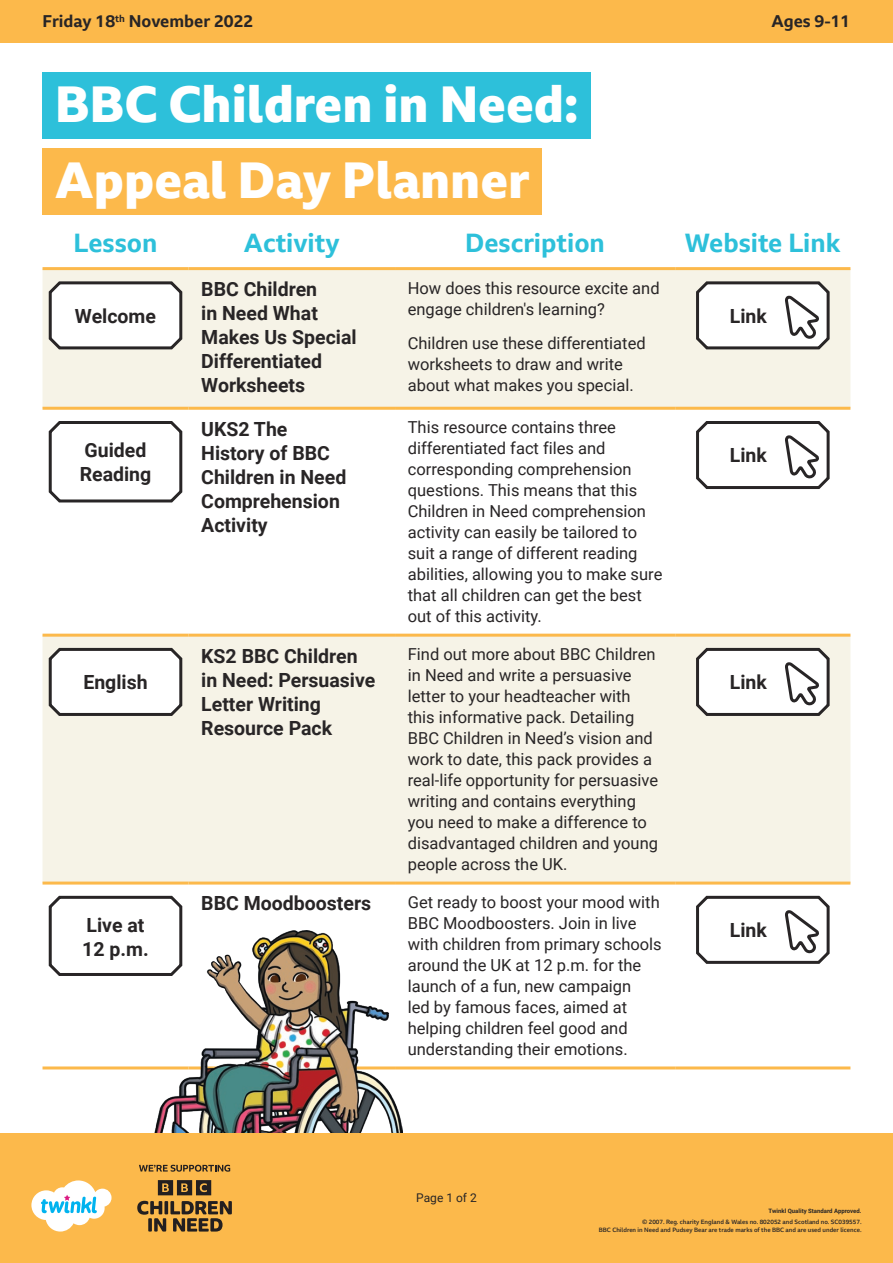
<style>
.page{position:relative;width:893px;height:1263px;background:#fff}
.page>*{position:absolute;margin:0;border:0;box-sizing:border-box;transform-origin:0 0}
.Heading_2_with_Borde{font:800 49.5px "BBC Reith Sans";color:#fff}
.Heading_2{font:700 25.5px "BBC Reith Sans";color:#2dc0da}
.Heading_3{font:700 19.5px/24px "Roboto";color:#282526}
.Adult_Body_Copy{font:16.5px/21px "Roboto";color:#282526}
.t1{font:700 16.5px "BBC Reith Sans";color:#282526}
.t2{font:12px "Roboto";color:#282526}
.t3{font:500 6px/7.2px "BBC Reith Sans";color:#282526;text-align:right}
.t4{font:700 6px "Roboto";color:#282526}
</style>
<div class="page">
<div style="left:43px;top:72px;width:548px;height:66px;background:#2dc0da"></div>
<div style="left:43px;top:148px;width:499px;height:67px;background:#fcb94b"></div>
<div style="left:43px;top:270px;width:807px;height:137px;background:#f6f3e7"></div>
<div style="left:43px;top:633px;width:807px;height:252px;background:#f6f3e7"></div>
<hr style="left:43px;top:267px;width:146px;height:3px;background:#fcb94b">
<hr style="left:189px;top:267px;width:206px;height:3px;background:#fcb94b">
<hr style="left:395px;top:267px;width:280px;height:3px;background:#fcb94b">
<hr style="left:675px;top:267px;width:175px;height:3px;background:#fcb94b">
<hr style="left:43px;top:407px;width:146px;height:3px;background:#fcb94b">
<hr style="left:189px;top:407px;width:206px;height:3px;background:#fcb94b">
<hr style="left:395px;top:407px;width:280px;height:3px;background:#fcb94b">
<hr style="left:675px;top:407px;width:175px;height:3px;background:#fcb94b">
<hr style="left:43px;top:634px;width:146px;height:3px;background:#fcb94b">
<hr style="left:189px;top:634px;width:206px;height:3px;background:#fcb94b">
<hr style="left:395px;top:634px;width:280px;height:3px;background:#fcb94b">
<hr style="left:675px;top:634px;width:175px;height:3px;background:#fcb94b">
<hr style="left:43px;top:881px;width:146px;height:3px;background:#fcb94b">
<hr style="left:189px;top:881px;width:206px;height:3px;background:#fcb94b">
<hr style="left:395px;top:881px;width:280px;height:3px;background:#fcb94b">
<hr style="left:675px;top:881px;width:175px;height:3px;background:#fcb94b">
<hr style="left:43px;top:1066px;width:146px;height:3px;background:#fcb94b">
<hr style="left:395px;top:1066px;width:280px;height:3px;background:#fcb94b">
<hr style="left:675px;top:1066px;width:175px;height:3px;background:#fcb94b">
<svg style="left:46px;top:279px;width:139px;height:73px"></svg>
<svg style="left:693px;top:279px;width:139px;height:73px"></svg>
<svg style="left:48px;top:421px;width:135px;height:82px"></svg>
<svg style="left:696px;top:421px;width:134px;height:68px"></svg>
<svg style="left:46px;top:645px;width:139px;height:74px"></svg>
<svg style="left:693px;top:645px;width:139px;height:74px"></svg>
<svg style="left:48px;top:895px;width:135px;height:81px"></svg>
<svg style="left:696px;top:895px;width:134px;height:69px"></svg>
<img style="left:122px;top:930px;width:281px;height:203px">
<div style="left:0;top:1133px;width:893px;height:130px;background:#fcb94b"></div>
<div style="left:0;top:0;width:893px;height:43px;background:#fcb94b"></div>
<svg style="left:31px;top:1180px;width:81px;height:51px"></svg>
<svg style="left:137px;top:1180px;width:95px;height:51px"></svg>
<svg style="left:139px;top:1165px;width:91px;height:7px"></svg>
<p class="t1" style="left:43px;top:11px;width:212px">Friday 18<sup>th</sup> November 2022</p>
<p class="t1" style="left:771px;top:11px;width:81px">Ages 9-11</p>
<p class="Heading_2_with_Borde" style="left:55px;top:72px;width:525px">BBC Children in Need:</p>
<p class="Heading_2_with_Borde" style="left:55px;top:149px;width:476px">Appeal Day Planner</p>
<p class="Heading_2" style="left:73px;top:227px;width:86px">Lesson</p>
<p class="Heading_2" style="left:244px;top:227px;width:97px">Activity</p>
<p class="Heading_2" style="left:465px;top:227px;width:141px">Description</p>
<p class="Heading_2" style="left:685px;top:227px;width:157px">Website Link</p>
<p class="Heading_3" style="left:75px;top:303px;width:83px">Welcome</p>
<p class="Heading_3" style="left:201px;top:276px;width:157px">BBC Children<br>in Need What<br>Makes Us Special<br>Differentiated<br>Worksheets</p>
<p class="Adult_Body_Copy" style="left:408px;top:277px;width:253px">How does this resource excite and engage children's learning?</p>
<p class="Adult_Body_Copy" style="left:408px;top:331px;width:239px">Children use these differentiated worksheets to draw and write about what makes you special.</p>
<p class="Heading_3" style="left:730px;top:303px;width:39px">Link</p>
<p class="Heading_3" style="left:80px;top:437px;width:73px">Guided<br>Reading</p>
<p class="Heading_3" style="left:201px;top:416px;width:147px">UKS2 The<br>History of BBC<br>Children in Need<br>Comprehension<br>Activity</p>
<p class="Adult_Body_Copy" style="left:408px;top:416px;width:256px">This resource contains three differentiated fact files and corresponding comprehension questions. This means that this<br>Children in Need comprehension activity can easily be tailored to suit a range of different reading abilities, allowing you to make sure that all children can get the best out of this activity.</p>
<p class="Heading_3" style="left:730px;top:443px;width:39px">Link</p>
<p class="Heading_3" style="left:83px;top:670px;width:66px">English</p>
<p class="Heading_3" style="left:201px;top:643px;width:176px">KS2 BBC Children in Need: Persuasive<br>Letter Writing<br>Resource Pack</p>
<p class="Adult_Body_Copy" style="left:408px;top:643px;width:252px">Find out more about BBC Children in Need and write a persuasive letter to your headteacher with this informative pack. Detailing<br>BBC Children in Need’s vision and work to date, this pack provides a real-life opportunity for persuasive writing and contains everything you need to make a difference to disadvantaged children and young people across the UK.</p>
<p class="Heading_3" style="left:730px;top:670px;width:39px">Link</p>
<p class="Heading_3" style="left:87px;top:912px;width:59px">Live at</p>
<p class="Heading_3" style="left:82px;top:936px;width:68px">12 p.m.</p>
<p class="Heading_3" style="left:201px;top:891px;width:171px">BBC Moodboosters</p>
<p class="Adult_Body_Copy" style="left:408px;top:891px;width:255px">Get ready to boost your mood with<br>BBC Moodboosters. Join in live with children from primary schools around the UK at 12 p.m. for the launch of a fun, new campaign<br>led by famous faces, aimed at helping children feel good and understanding their emotions.</p>
<p class="Heading_3" style="left:730px;top:917px;width:39px">Link</p>
<p class="t2" style="left:416px;top:1190px;width:62px">Page 1 of 2</p>
<p class="t4" style="left:768px;top:1206px;width:95px">Twinkl Quality Standard Approved.</p>
<p class="t3" style="left:599px;top:1218px;width:264px">© 2007. Reg. charity England &amp; Wales no. 802052 and Scotland no. SC039557.<br>BBC Children in Need and Pudsey Bear are trade marks of the BBC and are used under licence.</p>
</div>
